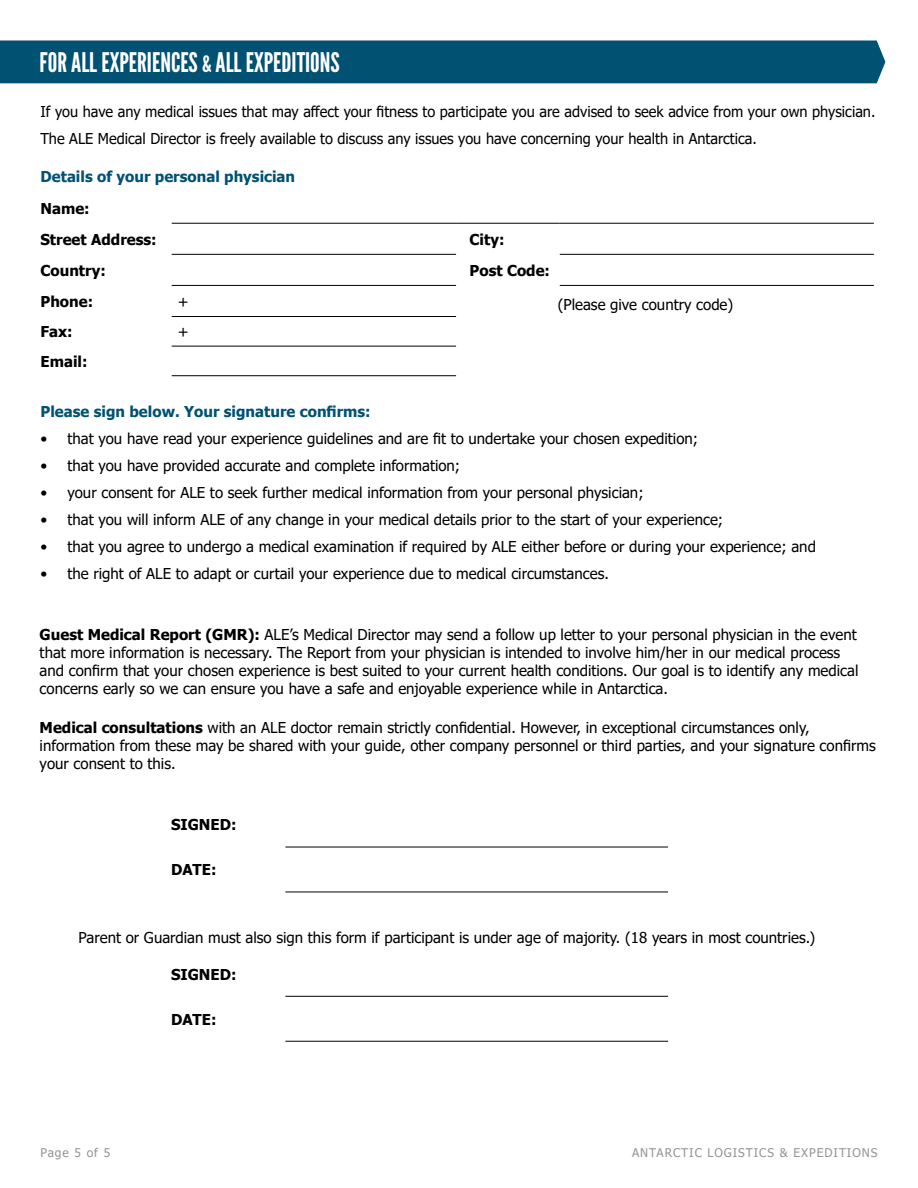
<style>
.page{position:relative;width:918px;height:1188px;background:#fff}
.page>*{position:absolute;margin:0;border:0;box-sizing:border-box;transform-origin:0 0}
.t1{font:27px "League Gothic";color:#fff}
.t2{font:15px/18px "Tahoma";color:#000}
.t3{font:700 15px/30.3px "Tahoma";color:#000}
.t4{font:700 15px "Tahoma";color:#015173}
.t5{font:12px "Tahoma";letter-spacing:.08em;color:#939597}
.s1{font-size:22.5px}
.s2{font-weight:700}
</style>
<div class="page">
<div style="left:0;top:40px;width:885px;height:43px;background:#015173"></div>
<hr style="left:172px;top:223px;width:284px;height:1px;background:#000">
<hr style="left:456px;top:223px;width:104px;height:1px;background:#000">
<hr style="left:560px;top:223px;width:314px;height:1px;background:#000">
<hr style="left:172px;top:254px;width:284px;height:1px;background:#000">
<hr style="left:172px;top:285px;width:284px;height:1px;background:#000">
<hr style="left:172px;top:316px;width:284px;height:1px;background:#000">
<hr style="left:172px;top:346px;width:284px;height:1px;background:#000">
<hr style="left:172px;top:375px;width:284px;height:1px;background:#000">
<hr style="left:560px;top:254px;width:314px;height:1px;background:#000">
<hr style="left:560px;top:285px;width:314px;height:1px;background:#000">
<hr style="left:285px;top:847px;width:383px;height:1px;background:#000">
<hr style="left:285px;top:892px;width:383px;height:1px;background:#000">
<hr style="left:285px;top:996px;width:383px;height:1px;background:#000">
<hr style="left:285px;top:1041px;width:383px;height:1px;background:#000">
<h1 class="t1" style="left:40px;top:47px;width:302px">FOR ALL EXPERIENCES <span class="s1">&amp;</span> ALL EXPEDITIONS</h1>
<p class="t2" style="left:40px;top:99px;width:836px;line-height:27px">If you have any medical issues that may affect your fitness to participate you are advised to seek advice from your own physician.<br>The ALE Medical Director is freely available to discuss any issues you have concerning your health in Antarctica.</p>
<p class="t4" style="left:40px;top:166px;width:256px">Details of your personal physician</p>
<p class="t3" style="left:40px;top:194px;width:118px">Name:<br>Street Address:</p>
<p class="t3" style="left:470px;top:225px;width:36px">City:</p>
<p class="t3" style="left:40px;top:256px;width:67px">Country:</p>
<p class="t3" style="left:470px;top:256px;width:82px">Post Code:</p>
<p class="t3" style="left:40px;top:287px;width:54px">Phone:</p>
<p class="t2" style="left:178px;top:293px;width:12px">+</p>
<p class="t2" style="left:558px;top:296px;width:177px">(Please give country code)</p>
<p class="t3" style="left:40px;top:317px;width:34px">Fax:</p>
<p class="t2" style="left:178px;top:323px;width:12px">+</p>
<p class="t3" style="left:40px;top:347px;width:49px">Email:</p>
<p class="t4" style="left:40px;top:401px;width:332px">Please sign below. Your signature confirms:</p>
<p class="t2" style="left:40px;top:430px;width:659px">• that you have read your experience guidelines and are fit to undertake your chosen expedition;</p>
<p class="t2" style="left:40px;top:457px;width:421px">• that you have provided accurate and complete information;</p>
<p class="t2" style="left:40px;top:484px;width:605px">• your consent for ALE to seek further medical information from your personal physician;</p>
<p class="t2" style="left:40px;top:511px;width:684px">• that you will inform ALE of any change in your medical details prior to the start of your experience;</p>
<p class="t2" style="left:40px;top:538px;width:777px">• that you agree to undergo a medical examination if required by ALE either before or during your experience; and</p>
<p class="t2" style="left:40px;top:565px;width:570px">• the right of ALE to adapt or curtail your experience due to medical circumstances.</p>
<p class="t2" style="left:40px;top:626px;width:820px"><span class="s2">Guest Medical Report (GMR):</span> ALE’s Medical Director may send a follow up letter to your personal physician in the event that more information is necessary. The Report from your physician is intended to involve him/her in our medical process and confirm that your chosen experience is best suited to your current health conditions. Our goal is to identify any medical concerns early so we can ensure you have a safe and enjoyable experience while in Antarctica.</p>
<p class="t2" style="left:40px;top:719px;width:838px"><span class="s2">Medical consultations</span> with an ALE doctor remain strictly confidential. However, in exceptional circumstances only, information from these may be shared with your guide, other company personnel or third parties, and your signature confirms your consent to this.</p>
<p class="t3" style="left:171px;top:810px;width:67px">SIGNED:</p>
<p class="t3" style="left:171px;top:855px;width:47px">DATE:</p>
<p class="t2" style="left:79px;top:929px;width:738px">Parent or Guardian must also sign this form if participant is under age of majority. (18 years in most countries.)</p>
<p class="t3" style="left:171px;top:960px;width:67px">SIGNED:</p>
<p class="t3" style="left:171px;top:1005px;width:47px">DATE:</p>
<p class="t5" style="left:40px;top:1144px;width:71px">Page 5 of 5</p>
<p class="t5" style="left:632px;top:1144px;width:247px">ANTARCTIC LOGISTICS &amp; EXPEDITIONS</p>
</div>
